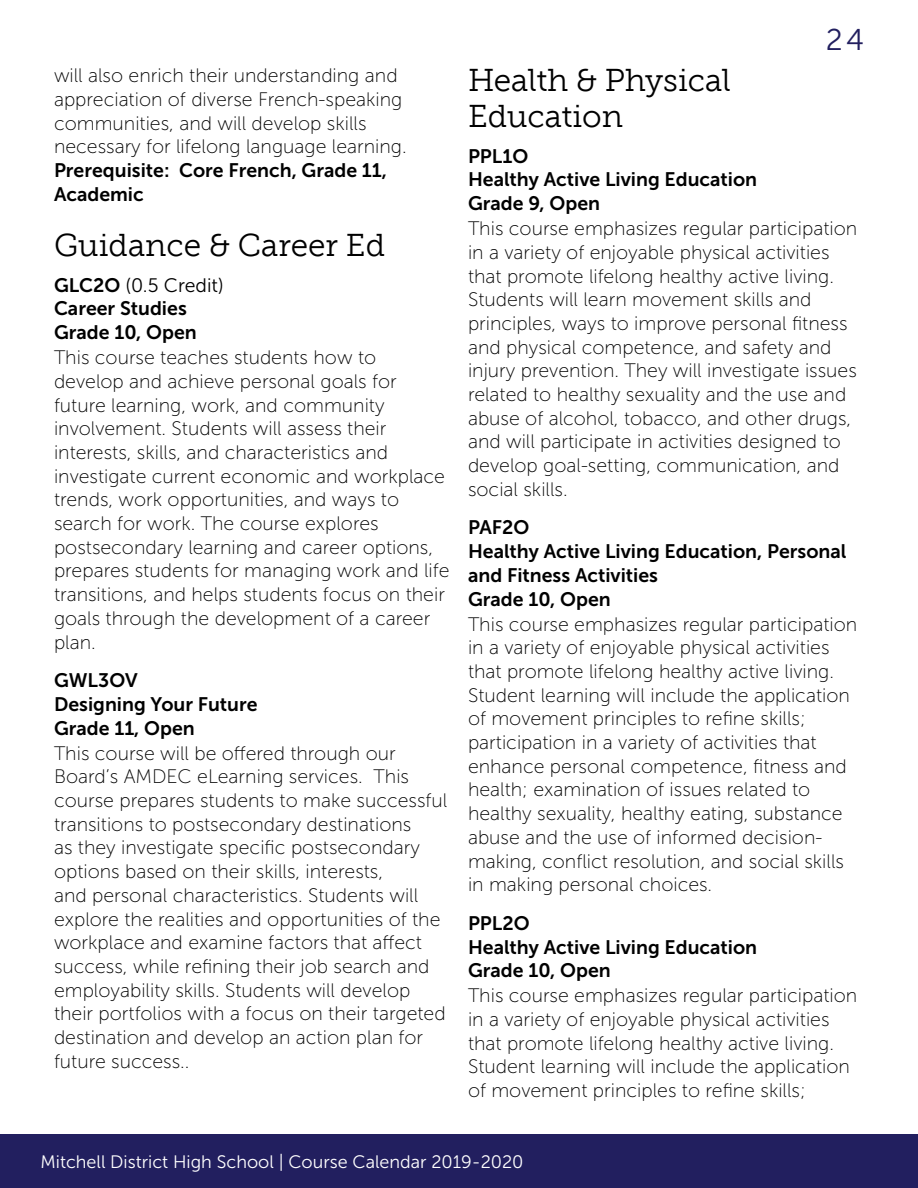
<style>
.page{position:relative;width:918px;height:1188px;background:#fff}
.page>*{position:absolute;margin:0;border:0;box-sizing:border-box;transform-origin:0 0}
.t1{font:31.5px/36px "Museo Slab 300";color:#000}
.t2{font:30px "Museo Sans 300";color:#221f5f}
.t3{font:19.5px/23.7px "Museo Sans 100";color:#000}
.t4{font:19.5px/23.7px "Museo Sans 700";color:#000}
.t5{font:19.5px "Museo Sans 300";color:#000}
.t6{font:18px "Museo Sans 300";color:#fff}
.s1{font-family:"Museo Sans 700"}
</style>
<div class="page">
<div style="left:0;top:1134px;width:918px;height:54px;background:#221f5f"></div>
<p class="t3" style="left:54px;top:64px;width:354px">will also enrich their understanding and appreciation of diverse French-speaking communities, and will develop skills necessary for lifelong language learning.</p>
<p class="t4" style="left:54px;top:158px;width:335px">Prerequisite: Core French, Grade 11,<br>Academic</p>
<h1 class="t1" style="left:54px;top:227px;width:333px">Guidance &amp; Career Ed</h1>
<p class="t5" style="left:54px;top:275px;width:171px"><span class="s1">GLC2O</span> (0.5 Credit)</p>
<p class="t4" style="left:54px;top:297px;width:144px">Career Studies<br>Grade 10, Open</p>
<p class="t3" style="left:54px;top:346px;width:397px">This course teaches students how to develop and achieve personal goals for future learning, work, and community involvement. Students will assess their interests, skills, and characteristics and investigate current economic and workplace trends, work opportunities, and ways to search for work. The course explores postsecondary learning and career options, prepares students for managing work and life transitions, and helps students focus on their goals through the development of a career plan.</p>
<p class="t4" style="left:54px;top:669px;width:205px">GWL3OV<br>Designing Your Future<br>Grade 11, Open</p>
<p class="t3" style="left:54px;top:741px;width:395px">This course will be offered through our Board’s AMDEC eLearning services. This course prepares students to make successful transitions to postsecondary destinations<br>as they investigate specific postsecondary options based on their skills, interests,<br>and personal characteristics. Students will explore the realities and opportunities of the workplace and examine factors that affect success, while refining their job search and employability skills. Students will develop their portfolios with a focus on their targeted destination and develop an action plan for future success..</p>
<h2 class="t2" style="left:826px;top:24px;width:40px">24</h2>
<h1 class="t1" style="left:468px;top:62px;width:264px">Health &amp; Physical<br>Education</h1>
<p class="t4" style="left:468px;top:144px;width:291px">PPL1O<br>Healthy Active Living Education<br>Grade 9, Open</p>
<p class="t3" style="left:468px;top:217px;width:391px">This course emphasizes regular participation in a variety of enjoyable physical activities that promote lifelong healthy active living.<br>Students will learn movement skills and principles, ways to improve personal fitness and physical competence, and safety and injury prevention. They will investigate issues related to healthy sexuality and the use and abuse of alcohol, tobacco, and other drugs, and will participate in activities designed to develop goal-setting, communication, and social skills.</p>
<p class="t4" style="left:468px;top:516px;width:380px">PAF2O<br>Healthy Active Living Education, Personal and Fitness Activities<br>Grade 10, Open</p>
<p class="t3" style="left:468px;top:612px;width:391px">This course emphasizes regular participation in a variety of enjoyable physical activities that promote lifelong healthy active living.<br>Student learning will include the application of movement principles to refine skills; participation in a variety of activities that enhance personal competence, fitness and health; examination of issues related to healthy sexuality, healthy eating, substance abuse and the use of informed decision&shy;making, conflict resolution, and social skills in making personal choices.</p>
<p class="t4" style="left:468px;top:911px;width:291px">PPL2O<br>Healthy Active Living Education<br>Grade 10, Open</p>
<p class="t3" style="left:468px;top:984px;width:391px">This course emphasizes regular participation in a variety of enjoyable physical activities that promote lifelong healthy active living.<br>Student learning will include the application of movement principles to refine skills;</p>
<p class="t6" style="left:40px;top:1152px;width:485px">Mitchell District High School | Course Calendar 2019-2020</p>
</div>
